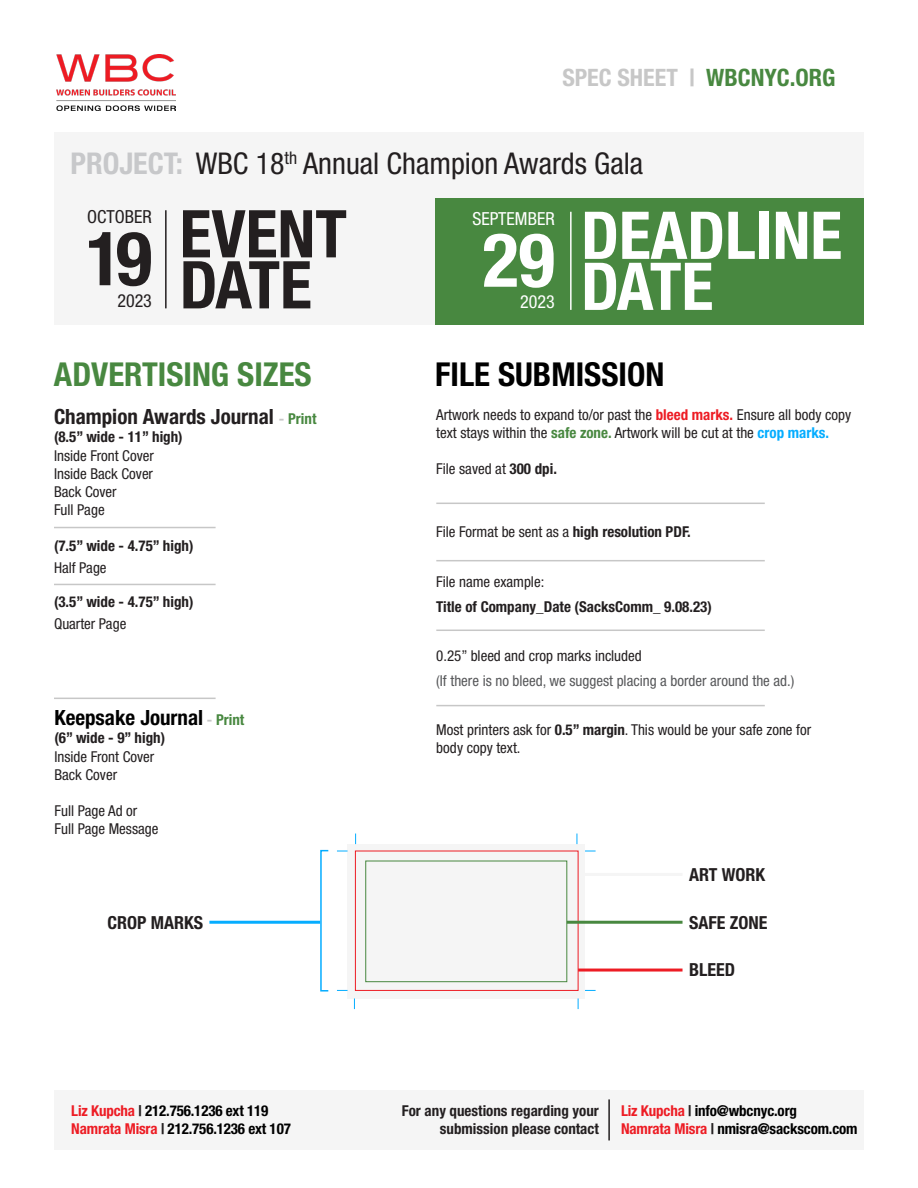
<style>
.page{position:relative;width:918px;height:1188px;background:#fff}
.page>*{position:absolute;margin:0;border:0;box-sizing:border-box;transform-origin:0 0}
.t1{font:700 condensed 75px "Helvetica Neue LT Pro";color:#231f20}
.t2{font:700 condensed 75px "Helvetica Neue LT Pro";color:#fff}
.t3{font:700 condensed 66px/51px "Helvetica Neue LT Pro";color:#fff}
.t4{font:700 condensed 66px/51px "Helvetica Neue LT Pro";color:#231f20}
.t5{font:700 condensed 33px "Helvetica Neue LT Pro";color:#488840}
.t6{font:700 condensed 33px "Helvetica Neue LT Pro";color:#000}
.t7{font:condensed 30px "Helvetica Neue LT Pro";color:#231f20}
.t8{font:700 condensed 24px "Helvetica Neue LT Pro";color:#c7c7c7}
.t9{font:700 condensed 21px "Helvetica Neue LT Pro";color:#231f20}
.t10{font:700 condensed 21px "Helvetica Neue LT Pro";color:#000}
.t11{font:700 condensed 18px "Helvetica Neue LT Pro";color:#231f20}
.t12{font:condensed 18px "Helvetica Neue LT Pro";color:#fff}
.t13{font:condensed 18px "Helvetica Neue LT Pro";color:#231f20}
.t14{font:condensed 15px/18px "Helvetica Neue LT Pro";color:#231f20}
.t15{font:700 condensed 15px/18px "Helvetica Neue LT Pro";color:#231f20;text-align:right}
.t16{font:700 condensed 15px/18px "Helvetica Neue LT Pro";letter-spacing:-.01em;color:#000}
.t17{font:condensed 15px "Helvetica Neue LT Pro";color:#57585a}
.s1{color:#488840}
.s2{font-weight:700;color:#c7c8ca}
.s3{font-size:15px;color:#c7c7c7}
.s4{font-size:15px;color:#488840}
.s5{font-weight:700;color:#ed1c24}
.s6{font-weight:700;color:#488840}
.s7{font-weight:700;color:#05adff}
.s8{font-weight:700}
.s9{color:#ed1c24}
.s10{color:#231f20}
</style>
<div class="page">
<div style="left:54px;top:132px;width:810px;height:66px;background:#f5f5f5"></div>
<div style="left:54px;top:1090px;width:810px;height:60px;background:#f5f5f5"></div>
<div style="left:54px;top:198px;width:381px;height:127px;background:#f5f5f5"></div>
<div style="left:435px;top:198px;width:429px;height:127px;background:#488840"></div>
<div style="left:348px;top:844px;width:237px;height:155px;background:#f5f5f5"></div>
<div style="left:365px;top:861px;width:202px;height:121px;border:1px solid #488840"></div>
<div style="left:355px;top:851px;width:223px;height:140px;border:1px solid #ed1c24"></div>
<hr style="left:578px;top:969px;width:105px;height:3px;background:#ed1c24">
<hr style="left:567px;top:921px;width:116px;height:3px;background:#488840">
<hr style="left:209px;top:921px;width:111px;height:3px;background:#05adff">
<hr style="left:585px;top:873px;width:98px;height:3px;background:#f5f5f5">
<div style="left:320px;top:850px;width:9px;height:142px;border:2px solid #05adff"></div>
<hr style="left:436px;top:503px;width:329px;height:1px;background:#c7c7c7">
<hr style="left:436px;top:560px;width:329px;height:1px;background:#c7c7c7">
<hr style="left:436px;top:630px;width:329px;height:1px;background:#c7c7c7">
<hr style="left:436px;top:705px;width:329px;height:1px;background:#c7c7c7">
<hr style="left:54px;top:527px;width:162px;height:1px;background:#c7c7c7">
<hr style="left:54px;top:584px;width:162px;height:1px;background:#c7c7c7">
<hr style="left:165px;top:210px;width:2px;height:98px;background:#231f20">
<hr style="left:570px;top:212px;width:2px;height:98px;background:#fff">
<img style="left:56px;top:54px;width:119px;height:57px">
<hr style="left:608px;top:1099px;width:2px;height:41px;background:#231f20">
<hr style="left:54px;top:698px;width:162px;height:1px;background:#c7c7c7">
<h3 class="t8" style="left:562px;top:63px;width:275px">SPEC SHEET | <span class="s1">WBCNYC.ORG</span></h3>
<h3 class="t7" style="left:70px;top:146px;width:574px"><span class="s2">PROJECT:</span> WBC 18<sup>th</sup> Annual Champion Awards Gala</h3>
<h2 class="t4" style="left:180px;top:208px;width:169px">EVENT<br>DATE</h2>
<h2 class="t3" style="left:581px;top:209px;width:262px">DEADLINE<br>DATE</h2>
<p class="t13" style="left:87px;top:206px;width:66px">OCTOBER</p>
<p class="t12" style="left:472px;top:208px;width:84px">SEPTEMBER</p>
<h1 class="t1" style="left:86px;top:213px;width:67px">19</h1>
<h1 class="t2" style="left:483px;top:215px;width:73px">29</h1>
<p class="t13" style="left:117px;top:290px;width:36px">2023</p>
<p class="t12" style="left:520px;top:291px;width:36px">2023</p>
<h3 class="t5" style="left:54px;top:355px;width:259px">ADVERTISING SIZES</h3>
<h3 class="t6" style="left:435px;top:355px;width:231px">FILE SUBMISSION</h3>
<h3 class="t9" style="left:54px;top:404px;width:264px">Champion Awards Journal <span class="s3">-</span> <span class="s4">Print</span></h3>
<p class="t15" style="left:54px;top:428px;width:130px">(8.5” wide - 11” high)</p>
<p class="t14" style="left:54px;top:446px;width:101px">Inside Front Cover<br>Inside Back Cover<br>Back Cover<br>Full Page</p>
<p class="t15" style="left:54px;top:536px;width:141px">(7.5” wide - 4.75” high)</p>
<p class="t14" style="left:54px;top:558px;width:54px">Half Page</p>
<p class="t15" style="left:54px;top:592px;width:141px">(3.5” wide - 4.75” high)</p>
<p class="t14" style="left:54px;top:614px;width:74px">Quarter Page</p>
<h3 class="t10" style="left:54px;top:705px;width:191px">Keepsake Journal <span class="s3">-</span> <span class="s4">Print</span></h3>
<p class="t15" style="left:54px;top:728px;width:112px">(6” wide - 9” high)</p>
<p class="t14" style="left:54px;top:747px;width:101px">Inside Front Cover<br>Back Cover</p>
<p class="t14" style="left:54px;top:801px;width:106px">Full Page Ad or<br>Full Page Message</p>
<p class="t14" style="left:436px;top:405px;width:417px">Artwork needs to expand to/or past the <span class="s5">bleed marks.</span> Ensure all body copy text stays within the <span class="s6">safe zone.</span> Artwork will be cut at the <span class="s7">crop marks.</span></p>
<p class="t14" style="left:436px;top:459px;width:122px">File saved at <span class="s8">300 dpi.</span></p>
<p class="t14" style="left:436px;top:523px;width:256px">File Format be sent as a <span class="s8">high resolution PDF.</span></p>
<p class="t14" style="left:436px;top:572px;width:109px">File name example:</p>
<p class="t15" style="left:436px;top:597px;width:277px">Title of Company_Date (SacksComm_ 9.08.23)</p>
<p class="t14" style="left:436px;top:647px;width:207px">0.25” bleed and crop marks included</p>
<p class="t17" style="left:436px;top:672px;width:360px">(If there is no bleed, we suggest placing a border around the ad.)</p>
<p class="t14" style="left:436px;top:721px;width:376px">Most printers ask for <span class="s8">0.5” margin</span>. This would be your safe zone for body copy text.</p>
<p class="t11" style="left:689px;top:864px;width:78px">ART WORK</p>
<p class="t11" style="left:107px;top:911px;width:97px">CROP MARKS</p>
<p class="t11" style="left:689px;top:911px;width:80px">SAFE ZONE</p>
<p class="t11" style="left:689px;top:959px;width:47px">BLEED</p>
<p class="t16" style="left:71px;top:1101px;width:221px"><span class="s9">Liz Kupcha</span> <span class="s10">|</span> 212.756.1236 ext 119<br><span class="s9">Namrata Misra</span> <span class="s10">|</span> 212.756.1236 ext 107</p>
<p class="t15" style="left:402px;top:1101px;width:199px">For any questions regarding your submission please contact</p>
<p class="t16" style="left:621px;top:1101px;width:238px"><span class="s9">Liz Kupcha</span> <span class="s10">|</span> info@wbcnyc.org<br><span class="s9">Namrata Misra</span> <span class="s10">|</span> nmisra@sackscom.com</p>
</div>
